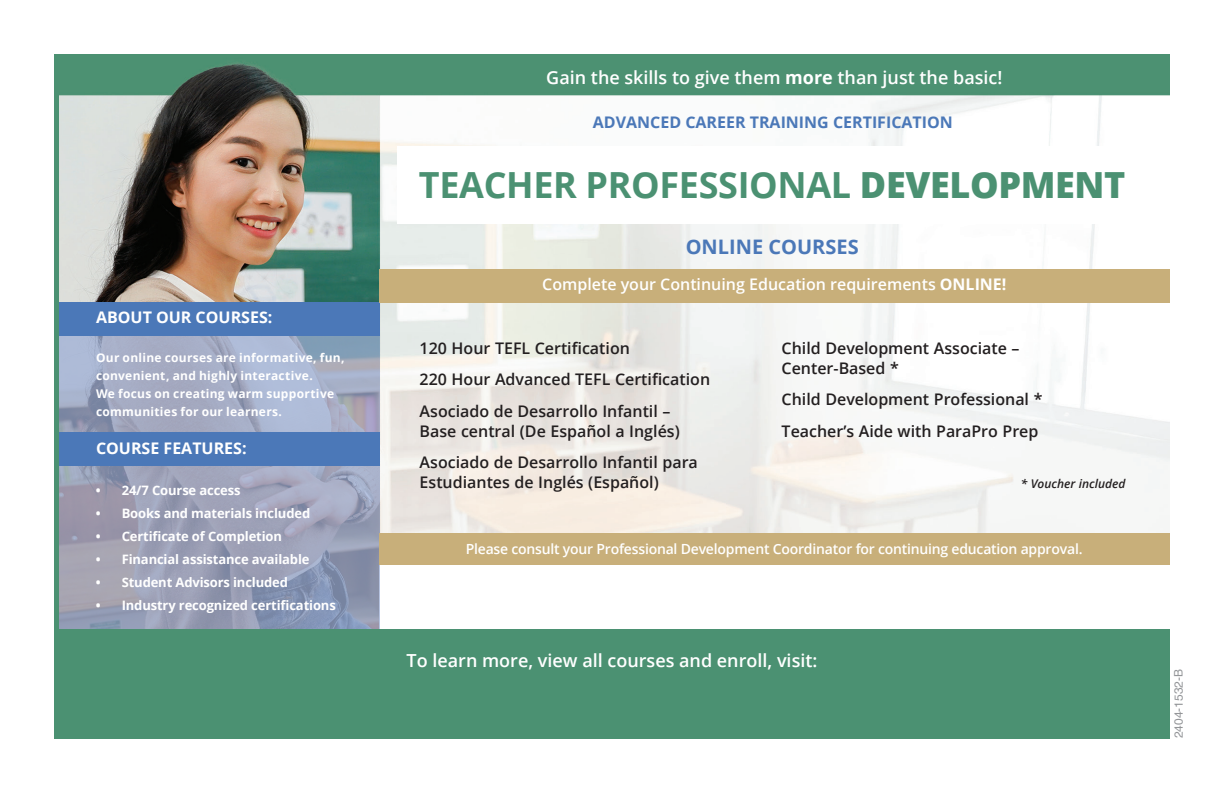
<style>
.page{position:relative;width:1224px;height:792px;background:#fff}
.page>*{position:absolute;margin:0;border:0;box-sizing:border-box;transform-origin:0 0}
.t1{font:700 36px "Open Sans";letter-spacing:-.01em;color:#4b9172}
.t2{font:700 20px "Open Sans";color:#4b78b8}
.t3{font:600 18px "Open Sans";color:#fff}
.t4{font:600 16px/31.6px "Open Sans";color:#231f20}
.t5{font:600 16px "Open Sans";color:#fff}
.t6{font:700 16px "Open Sans";color:#4b78b8}
.t7{font:700 16px "Open Sans";color:#fff}
.t8{font:600 14px "Open Sans";letter-spacing:-.015em;color:#fff}
.t9{font:700 13px "Open Sans";letter-spacing:-.01em;color:#fff}
.t10{font:700 12px/18px "Open Sans";letter-spacing:.025em;color:#fff}
.t11{font:italic 600 12px "Open Sans";color:#231f20}
.t12{font:12px "Helvetica";color:#939598}
.s1{font-weight:700}
.s2{font-weight:800}
</style>
<div class="page">
<img style="left:58px;top:55px;width:1112px;height:479px">
<div style="left:58px;top:629px;width:1112px;height:109px;background:#4b9172"></div>
<svg style="left:58px;top:336px;width:322px;height:293px;background:#9ca3ba"></svg>
<div style="left:58px;top:432px;width:322px;height:34px;background:#4b78b8"></div>
<div style="left:58px;top:302px;width:322px;height:34px;background:#4b78b8"></div>
<div style="left:397px;top:146px;width:751px;height:78px;background:#fff"></div>
<hr style="left:54px;top:55px;width:4px;height:683px;background:#4b9172">
<div style="left:380px;top:269px;width:790px;height:33px;background:#c8af7a"></div>
<div style="left:380px;top:534px;width:790px;height:31px;background:#c8af7a"></div>
<p class="t7" style="left:96px;top:306px;width:178px">ABOUT OUR COURSES:</p>
<p class="t10" style="left:96px;top:348px;width:250px">Our online courses are informative, fun, convenient, and highly interactive.<br>We focus on creating warm supportive communities for our learners.</p>
<p class="t7" style="left:96px;top:437px;width:152px">COURSE FEATURES:</p>
<p class="t9" style="left:96px;top:481px;width:146px">• 24/7 Course access</p>
<p class="t9" style="left:96px;top:504px;width:216px">• Books and materials included</p>
<p class="t9" style="left:96px;top:527px;width:188px">• Certificate of Completion</p>
<p class="t9" style="left:96px;top:550px;width:215px">• Financial assistance available</p>
<p class="t9" style="left:96px;top:573px;width:194px">• Student Advisors included</p>
<p class="t9" style="left:96px;top:596px;width:242px">• Industry recognized certifications</p>
<p class="t3" style="left:546px;top:66px;width:458px">Gain the skills to give them <span class="s1">more</span> than just the basic!</p>
<p class="t6" style="left:593px;top:111px;width:362px">ADVANCED CAREER TRAINING CERTIFICATION</p>
<h1 class="t1" style="left:419px;top:159px;width:708px">TEACHER PROFESSIONAL <span class="s2">DEVELOPMENT</span></h1>
<p class="t2" style="left:686px;top:232px;width:174px">ONLINE COURSES</p>
<p class="t5" style="left:542px;top:273px;width:466px">Complete your Continuing Education requirements <span class="s1">ONLINE!</span></p>
<p class="t4" style="left:420px;top:332px;width:292px">120 Hour TEFL Certification<br>220 Hour Advanced TEFL Certification<br>Asociado de Desarrollo Infantil –</p>
<p class="t4" style="left:420px;top:415px;width:280px">Base central (De Español a Inglés)<br>Asociado de Desarrollo Infantil para</p>
<p class="t4" style="left:420px;top:466px;width:241px">Estudiantes de Inglés (Español)</p>
<p class="t4" style="left:782px;top:337px;width:239px;line-height:20px">Child Development Associate –<br>Center-Based *</p>
<p class="t4" style="left:782px;top:383px;width:262px">Child Development Professional *<br>Teacher’s Aide with ParaPro Prep</p>
<p class="t11" style="left:1021px;top:476px;width:106px">* Voucher included</p>
<p class="t8" style="left:466px;top:540px;width:618px">Please consult your Professional Development Coordinator for continuing education approval.</p>
<p class="t3" style="left:407px;top:648px;width:412px">To learn more, view all courses and enroll, visit:</p>
<p class="t12" style="left:1169px;top:738px;width:71px;rotate:-90deg">2404-1532-B</p>
</div>
